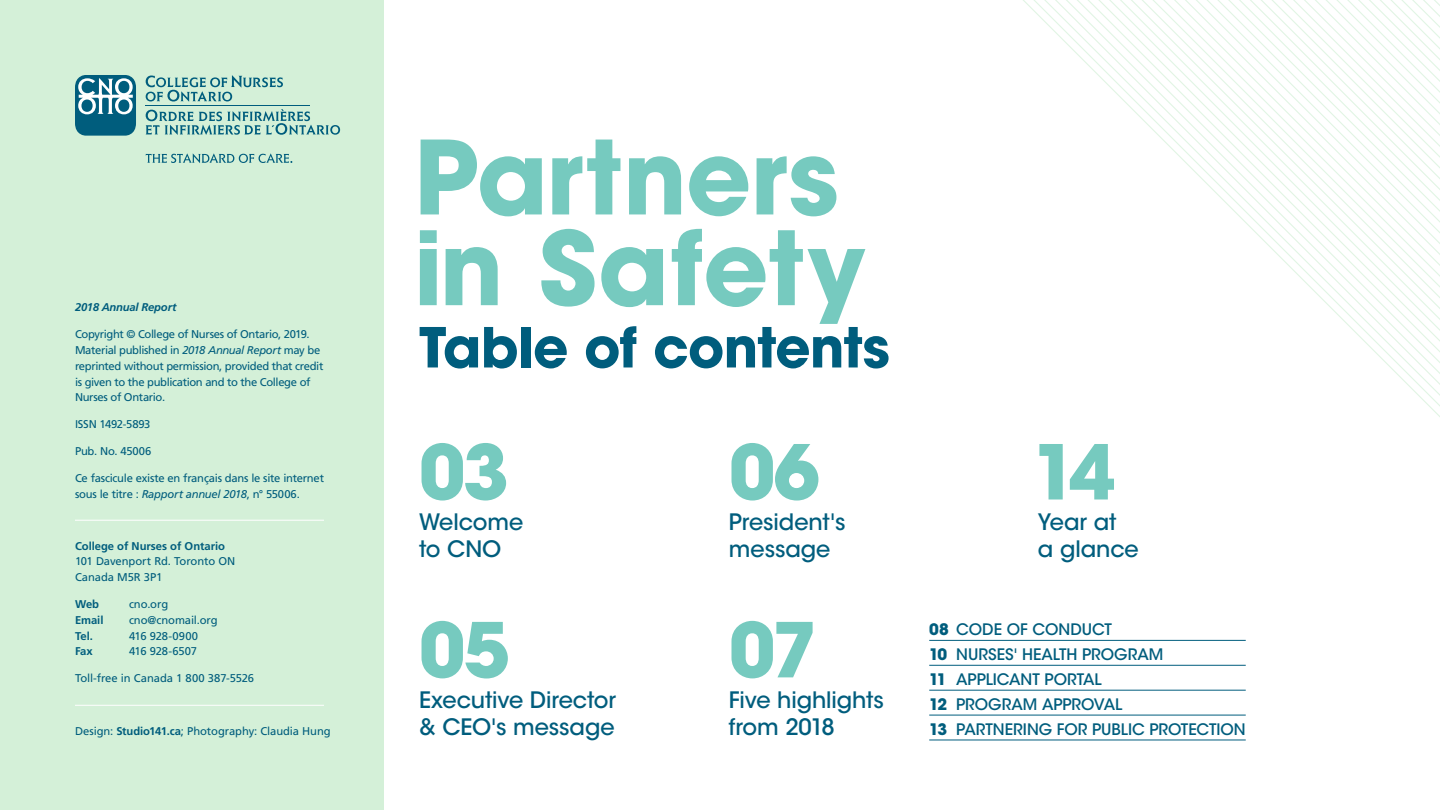
<style>
.page{position:relative;width:1440px;height:810px;background:#fff}
.page>*{position:absolute;margin:0;border:0;box-sizing:border-box;transform-origin:0 0}
.t1{font:700 101.25px/90.8px "ITC Avant Garde Pro";color:#76cabf}
.t2{font:700 75px "ITC Avant Garde Pro";letter-spacing:-.035em;color:#76cabf}
.t3{font:700 54.75px "ITC Avant Garde Pro";letter-spacing:-.015em;color:#005d7d}
.t4{font:500 22.5px/27px "ITC Avant Garde Std";letter-spacing:-.005em;color:#005d7d}
.t5{font:500 15.75px/24.9px "ITC Avant Garde Std";color:#005d7d}
.t6{font:11.25px/15.8px "Frutiger LT Std";letter-spacing:-.025em;color:#005d7d}
.t7{font:11.25px "Frutiger LT Std";letter-spacing:-.005em;color:#005d7d}
.t8{font:700 11.25px "Frutiger LT Std";letter-spacing:-.005em;color:#005d7d}
.t9{font:italic 700 11.25px "Frutiger LT Std";letter-spacing:-.015em;color:#005d7d}
.s1{font-style:italic}
.s2{font-weight:700}
</style>
<div class="page">
<div style="left:0;top:0;width:384px;height:810px;background:#d4f0d8"></div>
<svg style="left:1023px;top:0;width:417px;height:417px"></svg>
<svg style="left:1145px;top:0;width:295px;height:412px"></svg>
<hr style="left:75px;top:520px;width:249px;height:1px;background:#fff">
<hr style="left:75px;top:705px;width:249px;height:1px;background:#fff">
<svg style="left:146px;top:109px;width:194px;height:26px"></svg>
<svg style="left:75px;top:75px;width:61px;height:61px;background:#44889f"></svg>
<hr style="left:146px;top:105px;width:164px;height:1px;background:#005d7d">
<svg style="left:146px;top:75px;width:137px;height:27px"></svg>
<svg style="left:146px;top:153px;width:146px;height:10px"></svg>
<hr style="left:929px;top:640px;width:317px;height:1px;background:#005d7d">
<hr style="left:929px;top:665px;width:317px;height:1px;background:#005d7d">
<hr style="left:929px;top:690px;width:317px;height:1px;background:#005d7d">
<hr style="left:929px;top:715px;width:317px;height:1px;background:#005d7d">
<hr style="left:929px;top:740px;width:317px;height:1px;background:#005d7d">
<p class="t9" style="left:75px;top:301px;width:103px">2018 Annual Report</p>
<p class="t6" style="left:75px;top:327px;width:250px">Copyright © College of Nurses of Ontario, 2019.<br>Material published in <span class="s1">2018 Annual Report</span> may be reprinted without permission, provided that credit is given to the publication and to the College of Nurses of Ontario.</p>
<p class="t6" style="left:75px;top:417px;width:77px">ISSN 1492-5893</p>
<p class="t6" style="left:75px;top:444px;width:78px">Pub. No. 45006</p>
<p class="t6" style="left:75px;top:471px;width:251px">Ce fascicule existe en français dans le site internet sous le titre : <span class="s1">Rapport annuel 2018</span>, n° 55006.</p>
<p class="t8" style="left:75px;top:539px;width:151px">College of Nurses of Ontario</p>
<p class="t6" style="left:75px;top:554px;width:162px">101 Davenport Rd. Toronto ON<br>Canada M5R 3P1</p>
<p class="t8" style="left:75px;top:598px;width:26px">Web</p>
<p class="t6" style="left:129px;top:597px;width:41px">cno.org</p>
<p class="t8" style="left:75px;top:613px;width:30px">Email</p>
<p class="t6" style="left:129px;top:612px;width:90px">cno@cnomail.org</p>
<p class="t8" style="left:75px;top:629px;width:19px">Tel.</p>
<p class="t6" style="left:129px;top:628px;width:71px">416 928-0900</p>
<p class="t8" style="left:75px;top:645px;width:19px">Fax</p>
<p class="t6" style="left:129px;top:644px;width:70px">416 928-6507</p>
<p class="t6" style="left:75px;top:671px;width:181px">Toll-free in Canada 1 800 387-5526</p>
<p class="t7" style="left:75px;top:724px;width:257px">Design: <span class="s2">Studio141.ca</span>; Photography: Claudia Hung</p>
<h1 class="t1" style="left:414px;top:131px;width:453px">Partners in Safety</h1>
<h3 class="t3" style="left:419px;top:311px;width:472px">Table of contents</h3>
<h2 class="t2" style="left:419px;top:422px;width:92px">03</h2>
<h2 class="t2" style="left:729px;top:422px;width:92px">06</h2>
<h2 class="t2" style="left:1032px;top:422px;width:85px">14</h2>
<h3 class="t4" style="left:419px;top:508px;width:106px">Welcome to CNO</h3>
<h3 class="t4" style="left:729px;top:508px;width:118px">President's message</h3>
<h3 class="t4" style="left:1038px;top:508px;width:102px">Year at<br>a glance</h3>
<h2 class="t2" style="left:419px;top:600px;width:92px">05</h2>
<h2 class="t2" style="left:729px;top:600px;width:90px">07</h2>
<h3 class="t4" style="left:419px;top:686px;width:199px">Executive Director &amp; CEO's message</h3>
<h3 class="t4" style="left:729px;top:686px;width:156px">Five highlights from 2018</h3>
<h3 class="t5" style="left:929px;top:617px;width:318px"><span class="s2">08</span> CODE OF CONDUCT<br><span class="s2">10</span> NURSES' HEALTH PROGRAM<br><span class="s2">11</span> APPLICANT PORTAL<br><span class="s2">12</span> PROGRAM APPROVAL<br><span class="s2">13</span> PARTNERING FOR PUBLIC PROTECTION</h3>
</div>
